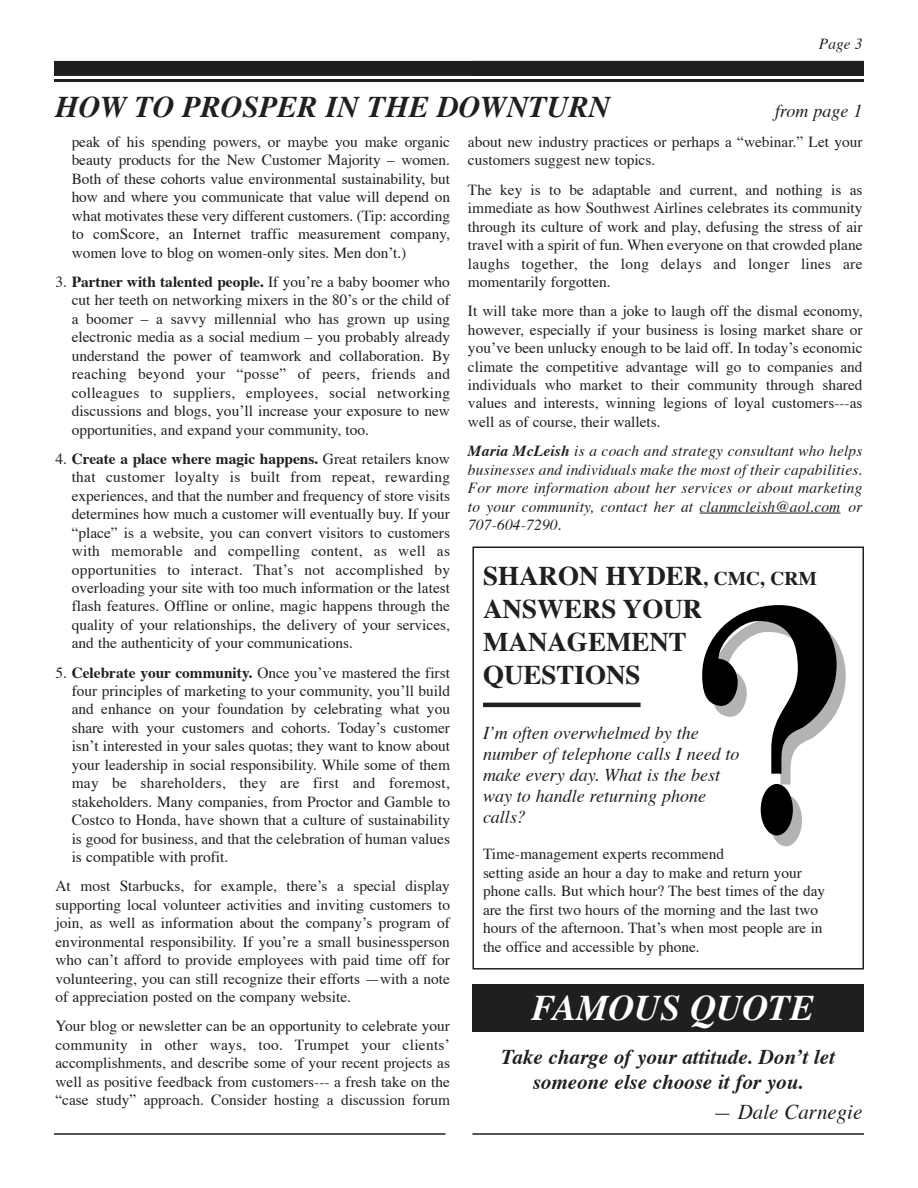
<style>
.page{position:relative;width:918px;height:1188px;background:#fff}
.page>*{position:absolute;margin:0;border:0;box-sizing:border-box;transform-origin:0 0}
.t1{font:italic 700 36px "Times";color:#fff}
.t2{font:italic 700 30px "Times";color:#201f20}
.t3{font:700 27px/33px "Times";color:#201f20}
.t4{font:italic 700 21px/25.2px "Times";color:#201f20;text-align:center}
.t5{font:italic 21px "Times";color:#201f20}
.t6{font:italic 18px/21px "Times";color:#201f20}
.t7{font:15.3px/18.5px "Times";color:#201f20;text-align:justify}
.t8{font:italic 15.3px/18.5px "Times";letter-spacing:.015em;color:#201f20;text-align:justify}
.s1{font-weight:700}
.s2{font-size:19.5px}
</style>
<div class="page">
<hr style="left:700px;top:513px;width:140px;height:1px;background:#201f20">
<hr style="left:54px;top:79px;width:810px;height:3px;background:#201f20">
<div style="left:54px;top:61px;width:810px;height:15px;background:#201f20"></div>
<hr style="left:472px;top:1133px;width:392px;height:2px;background:#201f20">
<div style="left:472px;top:984px;width:392px;height:48px;background:#201f20"></div>
<hr style="left:54px;top:1133px;width:392px;height:2px;background:#201f20">
<div style="left:472px;top:547px;width:392px;height:423px;border:2px solid #201f20"></div>
<div style="left:770px;top:795px;width:32px;height:51px;background:#b3b3b3;border-radius:50%"></div>
<svg style="left:702px;top:605px;width:144px;height:180px"></svg>
<div style="left:761px;top:784px;width:32px;height:51px;background:#000;border-radius:50%"></div>
<hr style="left:483px;top:703px;width:158px;height:4px;background:#201f20">
<p class="t8" style="left:819px;top:36px;width:45px">Page 3</p>
<h2 class="t2" style="left:56px;top:94px;width:557px">HOW TO PROSPER IN THE DOWNTURN</h2>
<p class="t6" style="left:775px;top:102px;width:89px">from page 1</p>
<p class="t7" style="left:72px;top:134px;width:380px">peak of his spending powers, or maybe you make organic beauty products for the New Customer Majority ñ women.<br>Both of these cohorts value environmental sustainability, but how and where you communicate that value will depend on what motivates these very different customers. (Tip: according to comScore, an Internet traffic measurement company, women love to blog on women-only sites. Men donít.)</p>
<p class="t7" style="left:72px;top:274px;width:380px;text-indent:-16px">3. <span class="s1">Partner with talented people.</span> If youíre a baby boomer who cut her teeth on networking mixers in the 80ís or the child of a boomer ñ a savvy millennial who has grown up using electronic media as a social medium ñ you probably already understand the power of teamwork and collaboration. By reaching beyond your ìposseî of peers, friends and colleagues to suppliers, employees, social networking discussions and blogs, youíll increase your exposure to new opportunities, and expand your community, too.</p>
<p class="t7" style="left:72px;top:451px;width:380px;text-indent:-16px">4. <span class="s1">Create a place where magic happens.</span> Great retailers know that customer loyalty is built from repeat, rewarding experiences, and that the number and frequency of store visits determines how much a customer will eventually buy. If your ìplaceî is a website, you can convert visitors to customers with memorable and compelling content, as well as opportunities to interact. Thatís not accomplished by overloading your site with too much information or the latest flash features. Offline or online, magic happens through the quality of your relationships, the delivery of your services, and the authenticity of your communications.</p>
<p class="t7" style="left:72px;top:665px;width:380px;text-indent:-16px">5. <span class="s1">Celebrate your community.</span> Once youíve mastered the first four principles of marketing to your community, youíll build and enhance on your foundation by celebrating what you share with your customers and cohorts. Todayís customer isnít interested in your sales quotas; they want to know about your leadership in social responsibility. While some of them may be shareholders, they are first and foremost, stakeholders. Many companies, from Proctor and Gamble to Costco to Honda, have shown that a culture of sustainability is good for business, and that the celebration of human values is compatible with profit.</p>
<p class="t7" style="left:55px;top:878px;width:396px">At most Starbucks, for example, thereís a special display supporting local volunteer activities and inviting customers to join, as well as information about the companyís program of environmental responsibility. If youíre a small businessperson who canít afford to provide employees with paid time off for volunteering, you can still recognize their efforts ówith a note of appreciation posted on the company website.</p>
<p class="t7" style="left:55px;top:1018px;width:396px">Your blog or newsletter can be an opportunity to celebrate your community in other ways, too. Trumpet your clientsí accomplishments, and describe some of your recent projects as well as positive feedback from customers--- a fresh take on the ìcase studyî approach. Consider hosting a discussion forum</p>
<p class="t7" style="left:468px;top:134px;width:396px">about new industry practices or perhaps a ìwebinar.î Let your customers suggest new topics.</p>
<p class="t7" style="left:468px;top:182px;width:396px">The key is to be adaptable and current, and nothing is as immediate as how Southwest Airlines celebrates its community through its culture of work and play, defusing the stress of air travel with a spirit of fun. When everyone on that crowded plane laughs together, the long delays and longer lines are momentarily forgotten.</p>
<p class="t7" style="left:468px;top:303px;width:396px">It will take more than a joke to laugh off the dismal economy, however, especially if your business is losing market share or youíve been unlucky enough to be laid off. In todayís economic climate the competitive advantage will go to companies and individuals who market to their community through shared values and interests, winning legions of loyal customers---as well as of course, their wallets.</p>
<p class="t8" style="left:468px;top:443px;width:396px"><span class="s1">Maria McLeish</span> is a coach and strategy consultant who helps businesses and individuals make the most of their capabilities.<br>For more information about her services or about marketing to your community, contact her at clanmcleish@aol.com or 707-604-7290.</p>
<h3 class="t3" style="left:483px;top:562px;width:335px">SHARON HYDER<span class="s2">, CMC, CRM<br></span>ANSWERS YOUR<br>MANAGEMENT<br>QUESTIONS</h3>
<p class="t6" style="left:483px;top:724px;width:258px">Iím often overwhelmed by the number of telephone calls I need to make every day. What is the best way to handle returning phone calls?</p>
<p class="t7" style="left:483px;top:846px;width:344px;text-align:left">Time-management experts recommend<br>setting aside an hour a day to make and return your phone calls. But which hour? The best times of the day are the first two hours of the morning and the last two hours of the afternoon. Thatís when most people are in the office and accessible by phone.</p>
<h1 class="t1" style="left:532px;top:993px;width:284px">FAMOUS QUOTE</h1>
<h3 class="t4" style="left:502px;top:1046px;width:335px">Take charge of your attitude. Donít let someone else choose it for you.</h3>
<h3 class="t5" style="left:713px;top:1104px;width:151px">ó Dale Carnegie</h3>
</div>
